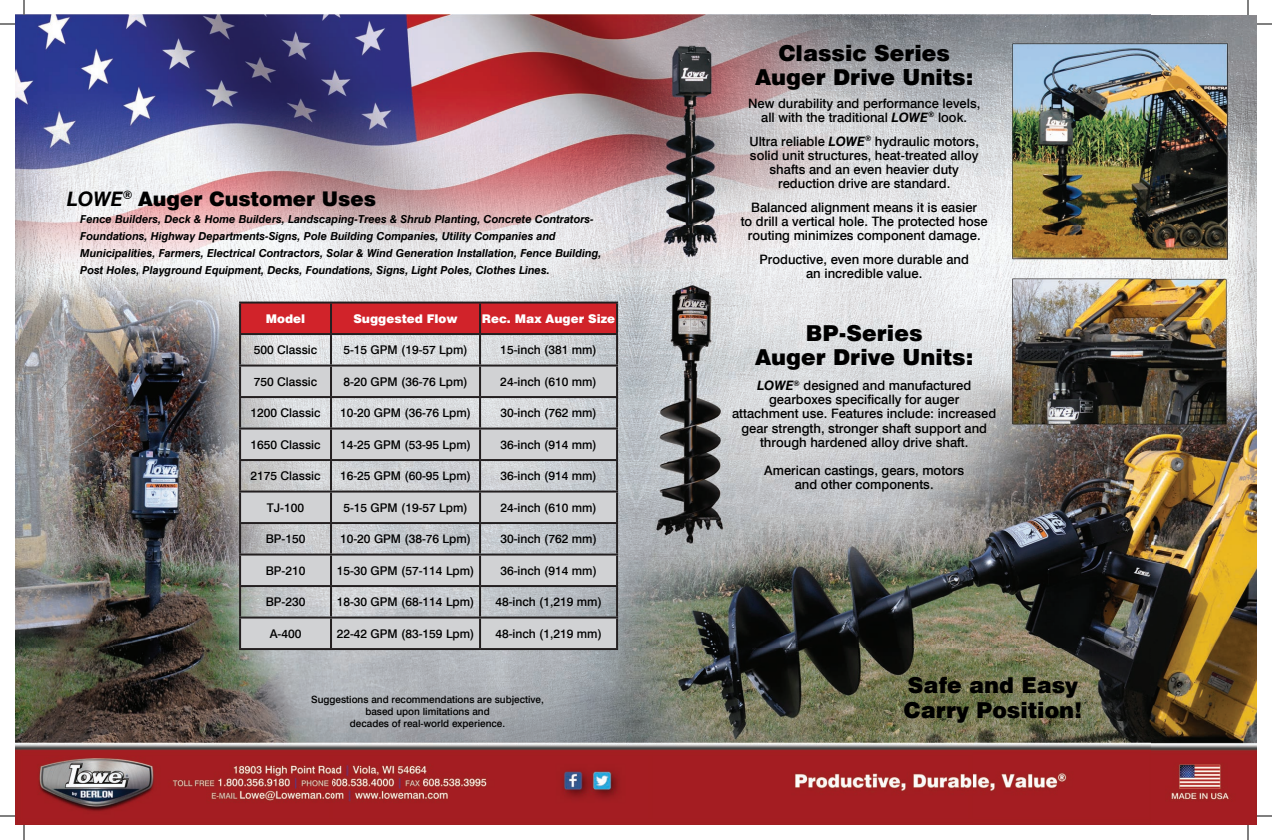
<style>
.page{position:relative;width:1272px;height:840px;background:#fff}
.page>*{position:absolute;margin:0;border:0;box-sizing:border-box;transform-origin:0 0}
.t1{font:900 22px/24px "Swiss 721 BT";color:#000;text-align:center}
.t2{font:900 20px "Swiss 721 BT";color:#000}
.t3{font:500 13px/14px "Swiss 721 BT";color:#000;text-align:center}
.t4{font:500 12px "Swiss 721 BT";color:#000}
.t5{font:900 12px "Swiss 721 BT";color:#fff}
.t6{font:italic 700 11px/17px "Swiss 721 BT";color:#000}
.t7{font:500 10px/12px "Swiss 721 BT";color:#000;text-align:center}
.s1{font-weight:700;font-style:italic}
</style>
<div class="page">
<img style="left:15px;top:15px;width:1242px;height:810px">
<div style="left:241px;top:304px;width:375px;height:29px;background:#d1232a"></div>
<svg style="left:241px;top:367px;width:375px;height:281px;fill:#d1d2d4"></svg>
<hr style="left:239px;top:302px;width:92px;height:2px;background:#231f20">
<hr style="left:239px;top:304px;width:2px;height:29px;background:#231f20">
<hr style="left:331px;top:302px;width:149px;height:2px;background:#231f20">
<hr style="left:330px;top:304px;width:2px;height:29px;background:#231f20">
<hr style="left:480px;top:302px;width:138px;height:2px;background:#231f20">
<hr style="left:479px;top:304px;width:2px;height:29px;background:#231f20">
<hr style="left:616px;top:304px;width:2px;height:29px;background:#231f20">
<hr style="left:239px;top:333px;width:92px;height:2px;background:#231f20">
<hr style="left:239px;top:335px;width:2px;height:30px;background:#231f20">
<hr style="left:331px;top:333px;width:149px;height:2px;background:#231f20">
<hr style="left:330px;top:335px;width:2px;height:30px;background:#231f20">
<hr style="left:480px;top:333px;width:138px;height:2px;background:#231f20">
<hr style="left:479px;top:335px;width:2px;height:30px;background:#231f20">
<hr style="left:616px;top:335px;width:2px;height:30px;background:#231f20">
<hr style="left:239px;top:365px;width:92px;height:2px;background:#231f20">
<hr style="left:239px;top:367px;width:2px;height:29px;background:#231f20">
<hr style="left:331px;top:365px;width:149px;height:2px;background:#231f20">
<hr style="left:330px;top:367px;width:2px;height:29px;background:#231f20">
<hr style="left:480px;top:365px;width:138px;height:2px;background:#231f20">
<hr style="left:479px;top:367px;width:2px;height:29px;background:#231f20">
<hr style="left:616px;top:367px;width:2px;height:29px;background:#231f20">
<hr style="left:239px;top:396px;width:92px;height:2px;background:#231f20">
<hr style="left:239px;top:398px;width:2px;height:30px;background:#231f20">
<hr style="left:331px;top:396px;width:149px;height:2px;background:#231f20">
<hr style="left:330px;top:398px;width:2px;height:30px;background:#231f20">
<hr style="left:480px;top:396px;width:138px;height:2px;background:#231f20">
<hr style="left:479px;top:398px;width:2px;height:30px;background:#231f20">
<hr style="left:616px;top:398px;width:2px;height:30px;background:#231f20">
<hr style="left:239px;top:428px;width:92px;height:2px;background:#231f20">
<hr style="left:239px;top:430px;width:2px;height:29px;background:#231f20">
<hr style="left:331px;top:428px;width:149px;height:2px;background:#231f20">
<hr style="left:330px;top:430px;width:2px;height:29px;background:#231f20">
<hr style="left:480px;top:428px;width:138px;height:2px;background:#231f20">
<hr style="left:479px;top:430px;width:2px;height:29px;background:#231f20">
<hr style="left:616px;top:430px;width:2px;height:29px;background:#231f20">
<hr style="left:239px;top:459px;width:92px;height:2px;background:#231f20">
<hr style="left:239px;top:461px;width:2px;height:30px;background:#231f20">
<hr style="left:331px;top:459px;width:149px;height:2px;background:#231f20">
<hr style="left:330px;top:461px;width:2px;height:30px;background:#231f20">
<hr style="left:480px;top:459px;width:138px;height:2px;background:#231f20">
<hr style="left:479px;top:461px;width:2px;height:30px;background:#231f20">
<hr style="left:616px;top:461px;width:2px;height:30px;background:#231f20">
<hr style="left:239px;top:491px;width:92px;height:2px;background:#231f20">
<hr style="left:239px;top:493px;width:2px;height:29px;background:#231f20">
<hr style="left:331px;top:491px;width:149px;height:2px;background:#231f20">
<hr style="left:330px;top:493px;width:2px;height:29px;background:#231f20">
<hr style="left:480px;top:491px;width:138px;height:2px;background:#231f20">
<hr style="left:479px;top:493px;width:2px;height:29px;background:#231f20">
<hr style="left:616px;top:493px;width:2px;height:29px;background:#231f20">
<hr style="left:239px;top:522px;width:92px;height:2px;background:#231f20">
<hr style="left:239px;top:524px;width:2px;height:30px;background:#231f20">
<hr style="left:331px;top:522px;width:149px;height:2px;background:#231f20">
<hr style="left:330px;top:524px;width:2px;height:30px;background:#231f20">
<hr style="left:480px;top:522px;width:138px;height:2px;background:#231f20">
<hr style="left:479px;top:524px;width:2px;height:30px;background:#231f20">
<hr style="left:616px;top:524px;width:2px;height:30px;background:#231f20">
<hr style="left:239px;top:554px;width:92px;height:2px;background:#231f20">
<hr style="left:239px;top:556px;width:2px;height:29px;background:#231f20">
<hr style="left:331px;top:554px;width:149px;height:2px;background:#231f20">
<hr style="left:330px;top:556px;width:2px;height:29px;background:#231f20">
<hr style="left:480px;top:554px;width:138px;height:2px;background:#231f20">
<hr style="left:479px;top:556px;width:2px;height:29px;background:#231f20">
<hr style="left:616px;top:556px;width:2px;height:29px;background:#231f20">
<hr style="left:239px;top:585px;width:92px;height:2px;background:#231f20">
<hr style="left:239px;top:587px;width:2px;height:30px;background:#231f20">
<hr style="left:331px;top:585px;width:149px;height:2px;background:#231f20">
<hr style="left:330px;top:587px;width:2px;height:30px;background:#231f20">
<hr style="left:480px;top:585px;width:138px;height:2px;background:#231f20">
<hr style="left:479px;top:587px;width:2px;height:30px;background:#231f20">
<hr style="left:616px;top:587px;width:2px;height:30px;background:#231f20">
<hr style="left:239px;top:617px;width:92px;height:2px;background:#231f20">
<hr style="left:239px;top:619px;width:2px;height:29px;background:#231f20">
<hr style="left:331px;top:617px;width:149px;height:2px;background:#231f20">
<hr style="left:330px;top:619px;width:2px;height:29px;background:#231f20">
<hr style="left:480px;top:617px;width:138px;height:2px;background:#231f20">
<hr style="left:479px;top:619px;width:2px;height:29px;background:#231f20">
<hr style="left:616px;top:619px;width:2px;height:29px;background:#231f20">
<hr style="left:239px;top:648px;width:92px;height:2px;background:#231f20">
<hr style="left:331px;top:648px;width:149px;height:2px;background:#231f20">
<hr style="left:480px;top:648px;width:138px;height:2px;background:#231f20">
<svg style="left:0;top:23px;width:15px;height:2px"></svg>
<svg style="left:1257px;top:23px;width:15px;height:2px"></svg>
<svg style="left:0;top:815px;width:15px;height:2px"></svg>
<svg style="left:1257px;top:815px;width:15px;height:2px"></svg>
<svg style="left:23px;top:0;width:2px;height:15px"></svg>
<svg style="left:23px;top:825px;width:2px;height:15px"></svg>
<svg style="left:1247px;top:0;width:2px;height:15px"></svg>
<svg style="left:1247px;top:825px;width:2px;height:15px"></svg>
<h2 class="t2" style="left:67px;top:187px;width:311px"><span class="s1">LOWE</span><sup>®</sup> Auger Customer Uses</h2>
<p class="t6" style="left:80px;top:210px;width:523px">Fence Builders, Deck &amp; Home Builders, Landscaping-Trees &amp; Shrub Planting, Concrete Contrators-Foundations, Highway Departments-Signs, Pole Building Companies, Utility Companies and Municipalities, Farmers, Electrical Contractors, Solar &amp; Wind Generation Installation, Fence Building, Post Holes, Playground Equipment, Decks, Foundations, Signs, Light Poles, Clothes Lines.</p>
<p class="t5" style="left:266px;top:311px;width:41px">Model</p>
<p class="t5" style="left:353px;top:311px;width:106px">Suggested Flow</p>
<p class="t5" style="left:482px;top:311px;width:135px">Rec. Max Auger Size</p>
<p class="t4" style="left:254px;top:343px;width:65px">500 Classic</p>
<p class="t4" style="left:343px;top:343px;width:126px">5-15 GPM (19-57 Lpm)</p>
<p class="t4" style="left:500px;top:343px;width:98px">15-inch (381 mm)</p>
<p class="t4" style="left:254px;top:374px;width:65px">750 Classic</p>
<p class="t4" style="left:343px;top:374px;width:126px">8-20 GPM (36-76 Lpm)</p>
<p class="t4" style="left:500px;top:374px;width:98px">24-inch (610 mm)</p>
<p class="t4" style="left:250px;top:406px;width:72px">1200 Classic</p>
<p class="t4" style="left:340px;top:406px;width:133px">10-20 GPM (36-76 Lpm)</p>
<p class="t4" style="left:500px;top:406px;width:98px">30-inch (762 mm)</p>
<p class="t4" style="left:250px;top:437px;width:72px">1650 Classic</p>
<p class="t4" style="left:340px;top:437px;width:133px">14-25 GPM (53-95 Lpm)</p>
<p class="t4" style="left:500px;top:437px;width:98px">36-inch (914 mm)</p>
<p class="t4" style="left:251px;top:469px;width:72px">2175 Classic</p>
<p class="t4" style="left:340px;top:469px;width:133px">16-25 GPM (60-95 Lpm)</p>
<p class="t4" style="left:500px;top:469px;width:98px">36-inch (914 mm)</p>
<p class="t4" style="left:267px;top:500px;width:39px">TJ-100</p>
<p class="t4" style="left:343px;top:500px;width:126px">5-15 GPM (19-57 Lpm)</p>
<p class="t4" style="left:500px;top:500px;width:98px">24-inch (610 mm)</p>
<p class="t4" style="left:266px;top:532px;width:41px">BP-150</p>
<p class="t4" style="left:340px;top:532px;width:133px">10-20 GPM (38-76 Lpm)</p>
<p class="t4" style="left:500px;top:532px;width:98px">30-inch (762 mm)</p>
<p class="t4" style="left:266px;top:563px;width:41px">BP-210</p>
<p class="t4" style="left:337px;top:563px;width:139px">15-30 GPM (57-114 Lpm)</p>
<p class="t4" style="left:500px;top:563px;width:98px">36-inch (914 mm)</p>
<p class="t4" style="left:266px;top:595px;width:41px">BP-230</p>
<p class="t4" style="left:337px;top:595px;width:139px">18-30 GPM (68-114 Lpm)</p>
<p class="t4" style="left:495px;top:595px;width:108px">48-inch (1,219 mm)</p>
<p class="t4" style="left:270px;top:626px;width:33px">A-400</p>
<p class="t4" style="left:337px;top:626px;width:139px">22-42 GPM (83-159 Lpm)</p>
<p class="t4" style="left:495px;top:626px;width:108px">48-inch (1,219 mm)</p>
<p class="t7" style="left:311px;top:694px;width:234px">Suggestions and recommendations are subjective, based upon limitations and<br>decades of real-world experience.</p>
<h1 class="t1" style="left:755px;top:41px;width:220px">Classic Series<br>Auger Drive Units:</h1>
<p class="t3" style="left:748px;top:96px;width:234px">New durability and performance levels, all with the traditional <span class="s1">LOWE</span><sup>®</sup> look.</p>
<p class="t3" style="left:750px;top:134px;width:231px">Ultra reliable <span class="s1">LOWE</span><sup>®</sup> hydraulic motors, solid unit structures, heat-treated alloy shafts and an even heavier duty reduction drive are standard.</p>
<p class="t3" style="left:741px;top:200px;width:249px">Balanced alignment means it is easier<br>to drill a vertical hole. The protected hose routing minimizes component damage.</p>
<p class="t3" style="left:760px;top:252px;width:211px">Productive, even more durable and an incredible value.</p>
<h1 class="t1" style="left:755px;top:322px;width:220px">BP-Series<br>Auger Drive Units:</h1>
<p class="t3" style="left:732px;top:379px;width:266px"><span class="s1">LOWE</span><sup>®</sup> designed and manufactured gearboxes specifically for auger<br>attachment use. Features include: increased gear strength, stronger shaft support and through hardened alloy drive shaft.</p>
<p class="t3" style="left:764px;top:463px;width:202px">American castings, gears, motors and other components.</p>
<h1 class="t1" style="left:904px;top:673px;width:180px;line-height:25px;text-align:left">Safe and Easy<br>Carry Position!</h1>
</div>
